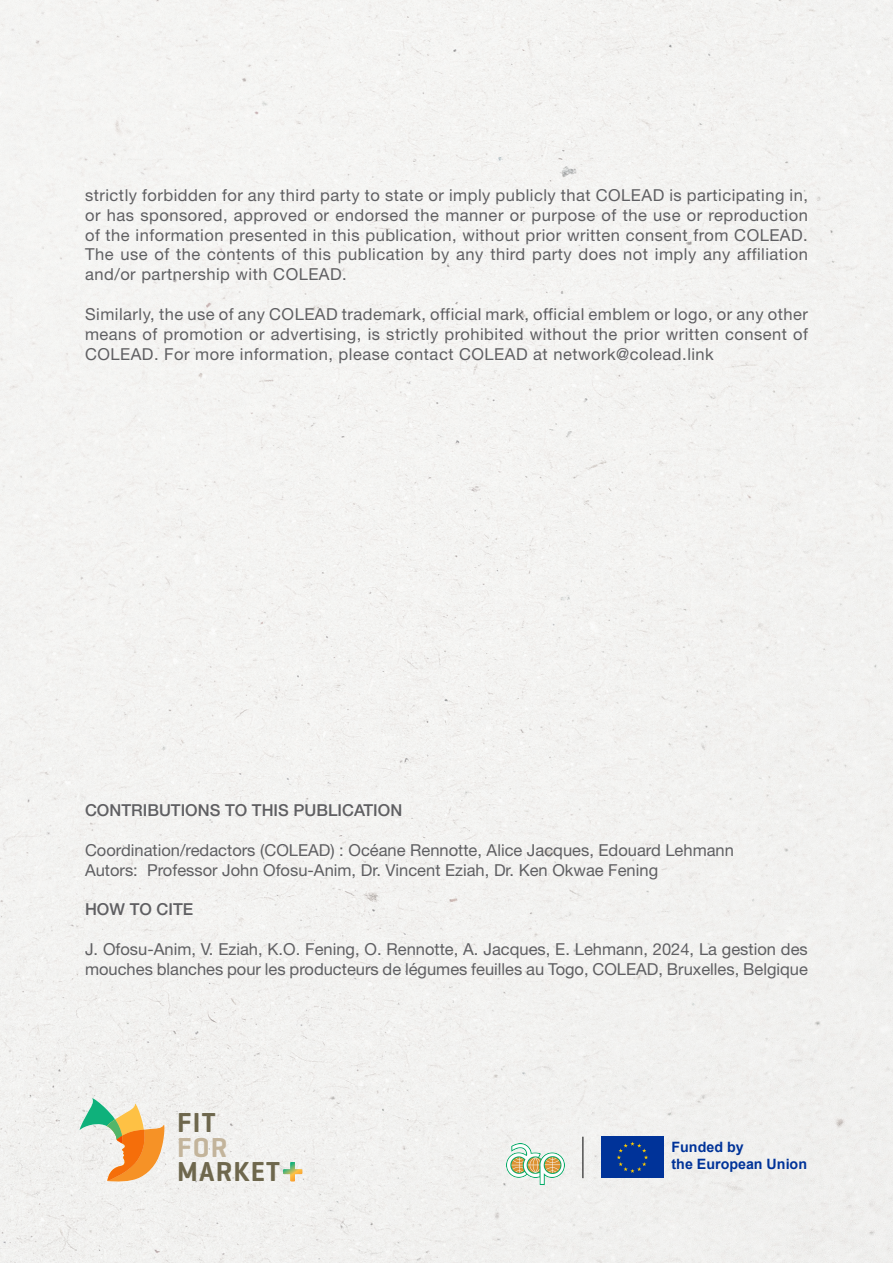
<style>
.page{position:relative;width:893px;height:1263px;background:#f3f2f1}
.page>*{position:absolute;margin:0;border:0;box-sizing:border-box;transform-origin:0 0}
.t1{font:600 27.9px "Geogrotesque";letter-spacing:.04em;color:#6e674d}
.t2{font:600 27.9px "Geogrotesque";color:#c3b49b}
.t3{font:16.5px/19.8px "Helvetica Neue LT Std";color:#5f5f62;text-align:justify}
.t4{font:500 16.5px "Helvetica Neue LT Std";color:#5f5f62}
.t5{font:700 14.25px/17.1px "Arial";color:#039}
</style>
<div class="page">
<svg style="left:79px;top:1097px;width:86px;height:85px"></svg>
<svg style="left:283px;top:1162px;width:19px;height:19px"></svg>
<img style="left:506px;top:1144px;width:58px;height:41px">
<hr style="left:583px;top:1137px;width:1px;height:41px;background:#000">
<div style="left:601px;top:1137px;width:63px;height:41px;background:#039"></div>
<svg style="left:617px;top:1142px;width:31px;height:31px"></svg>
<p class="t3" style="left:85px;top:185px;width:724px">strictly forbidden for any third party to state or imply publicly that COLEAD is participating in, or has sponsored, approved or endorsed the manner or purpose of the use or reproduction of the information presented in this publication, without prior written consent from COLEAD.<br>The use of the contents of this publication by any third party does not imply any affiliation and/or partnership with COLEAD.</p>
<p class="t3" style="left:85px;top:304px;width:724px">Similarly, the use of any COLEAD trademark, official mark, official emblem or logo, or any other means of promotion or advertising, is strictly prohibited without the prior written consent of COLEAD. For more information, please contact COLEAD at network@colead.link</p>
<p class="t4" style="left:85px;top:800px;width:319px">CONTRIBUTIONS TO THIS PUBLICATION</p>
<p class="t3" style="left:85px;top:840px;width:650px">Coordination/redactors (COLEAD) : Océane Rennotte, Alice Jacques, Edouard Lehmann<br>Autors: Professor John Ofosu-Anim, Dr. Vincent Eziah, Dr. Ken Okwae Fening</p>
<p class="t4" style="left:85px;top:899px;width:110px">HOW TO CITE</p>
<p class="t3" style="left:85px;top:939px;width:724px">J. Ofosu-Anim, V. Eziah, K.O. Fening, O. Rennotte, A. Jacques, E. Lehmann, 2024, La gestion des mouches blanches pour les producteurs de légumes feuilles au Togo, COLEAD, Bruxelles, Belgique</p>
<h1 class="t1" style="left:177px;top:1105px;width:40px">FIT</h1>
<h1 class="t2" style="left:177px;top:1130px;width:52px">FOR</h1>
<h1 class="t1" style="left:177px;top:1154px;width:104px">MARKET</h1>
<p class="t5" style="left:671px;top:1139px;width:137px">Funded by<br>the European Union</p>
</div>
